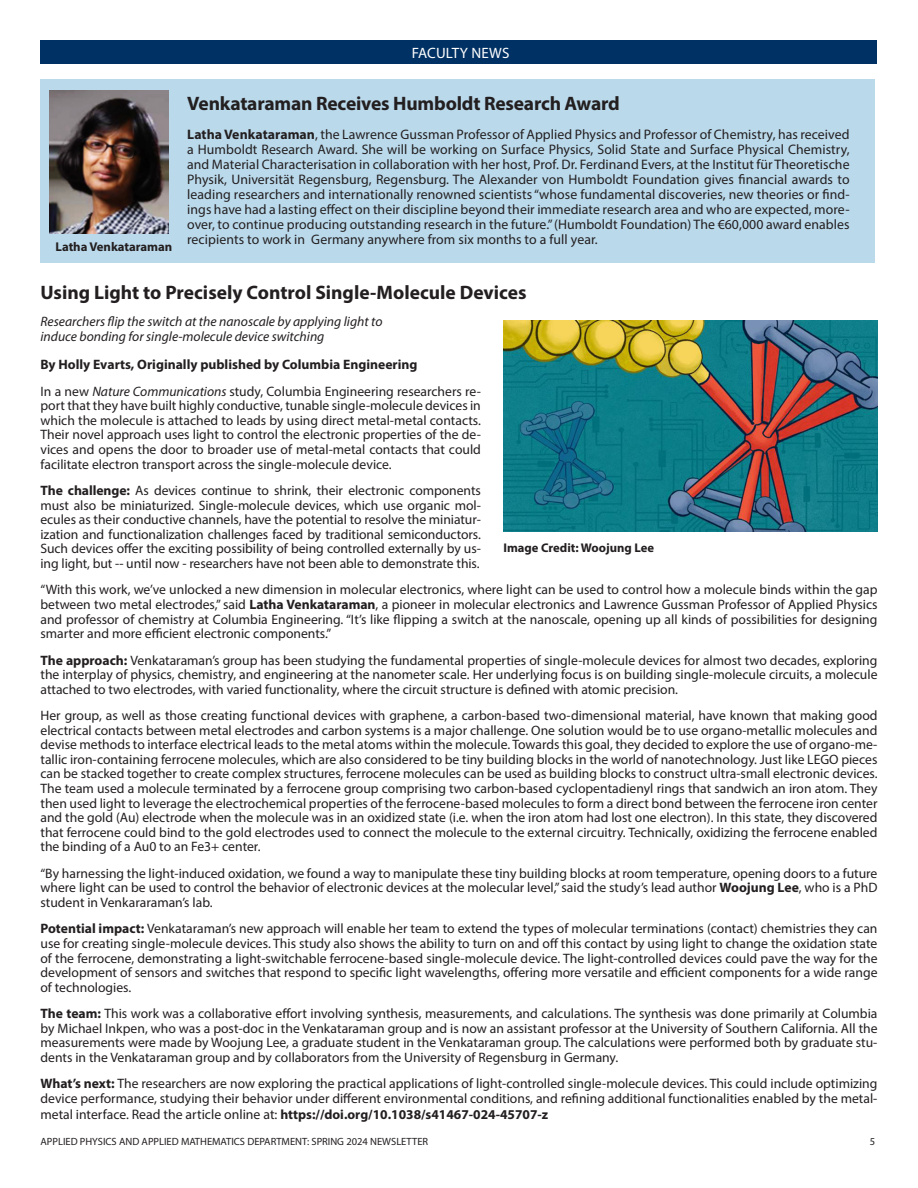
<style>
.page{position:relative;width:918px;height:1188px;background:#fff}
.page>*{position:absolute;margin:0;border:0;box-sizing:border-box;transform-origin:0 0}
.t1{font:700 19.5px "Myriad Pro";letter-spacing:-.01em;color:#231f20}
.t2{font:15px "Myriad Pro";letter-spacing:.01em;color:#fff}
.t3{font:13.8px/15px "Myriad Pro";letter-spacing:.005em;color:#231f20;text-align:justify}
.t4{font:13.65px/14.5px "Myriad Pro";color:#231f20;text-align:justify}
.t5{font:italic 13.65px "Myriad Pro";color:#231f20}
.t6{font:700 13.65px "Myriad Pro";color:#231f20}
.t7{font:700 13.5px "Myriad Pro";color:#231f20}
.t8{font:700 12.75px "Myriad Pro";letter-spacing:-.005em;color:#231f20}
.t9{font:700 12.6px "Myriad Pro";color:#231f20}
.t10{font:10.5px "Myriad Pro";color:#231f20}
.s1{font-weight:700}
.s2{font-style:italic}
.s3{font-weight:400;font-size:13.65px}
.s4{font-weight:400;font-size:13.8px}
</style>
<div class="page">
<div style="left:40px;top:40px;width:838px;height:24px;background:#003164"></div>
<div style="left:40px;top:79px;width:835px;height:183px;background:#bad9eb"></div>
<img style="left:503px;top:320px;width:374px;height:211px">
<img style="left:50px;top:91px;width:119px;height:142px">
<p class="t8" style="left:56px;top:238px;width:118px">Latha Venkataraman</p>
<p class="t2" style="left:412px;top:44px;width:99px">FACULTY NEWS</p>
<p class="t1" style="left:187px;top:90px;width:434px">Venkataraman Receives Humboldt Research Award</p>
<p class="t3" style="left:187px;top:127px;width:664px"><span class="s1">Latha Venkataraman</span>, the Lawrence Gussman Professor of Applied Physics and Professor of Chemistry, has received a Humboldt Research Award. She will be working on Surface Physics, Solid State and Surface Physical Chemistry, and Material Characterisation in collaboration with her host, Prof. Dr. Ferdinand Evers, at the Institut für Theoretische Physik, Universität Regensburg, Regensburg. The Alexander von Humboldt Foundation gives financial awards to leading researchers and internationally renowned scientists “whose fundamental discoveries, new theories or find&shy;ings have had a lasting effect on their discipline beyond their immediate research area and who are expected, more&shy;over, to continue producing outstanding research in the future.” (Humboldt Foundation) The €60,000 award enables recipients to work in Germany anywhere from six months to a full year.</p>
<p class="t1" style="left:40px;top:279px;width:488px">Using Light to Precisely Control Single-Molecule Devices</p>
<p class="t5" style="left:40px;top:313px;width:344px">Researchers flip the switch at the nanoscale by applying light to</p>
<p class="t5" style="left:40px;top:328px;width:285px">induce bonding for single-molecule device switching</p>
<p class="t6" style="left:40px;top:356px;width:378px">By Holly Evarts, Originally published by Columbia Engineering</p>
<p class="t4" style="left:40px;top:384px;width:442px">In a new <span class="s2">Nature Communications</span> study, Columbia Engineering researchers re&shy;port that they have built highly conductive, tunable single-molecule devices in which the molecule is attached to leads by using direct metal-metal contacts.<br>Their novel approach uses light to control the electronic properties of the de&shy;vices and opens the door to broader use of metal-metal contacts that could facilitate electron transport across the single-molecule device.</p>
<p class="t4" style="left:40px;top:483px;width:442px"><span class="s1">The challenge:</span> As devices continue to shrink, their electronic components must also be miniaturized. Single-molecule devices, which use organic mol&shy;ecules as their conductive channels, have the potential to resolve the miniatur&shy;ization and functionalization challenges faced by traditional semiconductors.<br>Such devices offer the exciting possibility of being controlled externally by us&shy;ing light, but -- until now - researchers have not been able to demonstrate this.</p>
<p class="t4" style="left:40px;top:582px;width:839px">“With this work, we’ve unlocked a new dimension in molecular electronics, where light can be used to control how a molecule binds within the gap between two metal electrodes,” said <span class="s1">Latha Venkataraman</span>, a pioneer in molecular electronics and Lawrence Gussman Professor of Applied Physics and professor of chemistry at Columbia Engineering. “It’s like flipping a switch at the nanoscale, opening up all kinds of possibilities for designing smarter and more efficient electronic components.”</p>
<p class="t4" style="left:40px;top:653px;width:839px"><span class="s1">The approach:</span> Venkataraman’s group has been studying the fundamental properties of single-molecule devices for almost two decades, exploring the interplay of physics, chemistry, and engineering at the nanometer scale. Her underlying focus is on building single-molecule circuits, a molecule attached to two electrodes, with varied functionality, where the circuit structure is defined with atomic precision.</p>
<p class="t4" style="left:40px;top:708px;width:839px">Her group, as well as those creating functional devices with graphene, a carbon-based two-dimensional material, have known that making good electrical contacts between metal electrodes and carbon systems is a major challenge. One solution would be to use organo-metallic molecules and devise methods to interface electrical leads to the metal atoms within the molecule. Towards this goal, they decided to explore the use of organo-me&shy;tallic iron-containing ferrocene molecules, which are also considered to be tiny building blocks in the world of nanotechnology. Just like LEGO pieces can be stacked together to create complex structures, ferrocene molecules can be used as building blocks to construct ultra-small electronic devices.<br>The team used a molecule terminated by a ferrocene group comprising two carbon-based cyclopentadienyl rings that sandwich an iron atom. They then used light to leverage the electrochemical properties of the ferrocene-based molecules to form a direct bond between the ferrocene iron center and the gold (Au) electrode when the molecule was in an oxidized state (i.e. when the iron atom had lost one electron). In this state, they discovered that ferrocene could bind to the gold electrodes used to connect the molecule to the external circuitry. Technically, oxidizing the ferrocene enabled the binding of a Au0 to an Fe3+ center.</p>
<p class="t4" style="left:40px;top:866px;width:839px">“By harnessing the light-induced oxidation, we found a way to manipulate these tiny building blocks at room temperature, opening doors to a future where light can be used to control the behavior of electronic devices at the molecular level,” said the study’s lead author <span class="s1">Woojung Lee</span>, who is a PhD student in Venkararaman’s lab.</p>
<p class="t4" style="left:40px;top:921px;width:839px"><span class="s1">Potential impact:</span> Venkataraman’s new approach will enable her team to extend the types of molecular terminations (contact) chemistries they can use for creating single-molecule devices. This study also shows the ability to turn on and off this contact by using light to change the oxidation state of the ferrocene, demonstrating a light-switchable ferrocene-based single-molecule device. The light-controlled devices could pave the way for the development of sensors and switches that respond to specific light wavelengths, offering more versatile and efficient components for a wide range of technologies.</p>
<p class="t4" style="left:40px;top:1006px;width:839px"><span class="s1">The team:</span> This work was a collaborative effort involving synthesis, measurements, and calculations. The synthesis was done primarily at Columbia by Michael Inkpen, who was a post-doc in the Venkataraman group and is now an assistant professor at the University of Southern California. All the measurements were made by Woojung Lee, a graduate student in the Venkataraman group. The calculations were performed both by graduate stu&shy;dents in the Venkataraman group and by collaborators from the University of Regensburg in Germany.</p>
<p class="t4" style="left:40px;top:1076px;width:839px"><span class="s1">What’s next:</span> The researchers are now exploring the practical applications of light-controlled single-molecule devices. This could include optimizing device performance, studying their behavior under different environmental conditions, and refining additional functionalities enabled by the metal-</p>
<p class="t7" style="left:40px;top:1105px;width:509px"><span class="s3">metal interface.</span> <span class="s4">Read the article online at:</span> https://doi.org/10.1038/s41467-024-45707-z</p>
<p class="t9" style="left:503px;top:540px;width:152px">Image Credit: Woojung Lee</p>
<p class="t10" style="left:40px;top:1135px;width:389px">APPLIED PHYSICS AND APPLIED MATHEMATICS DEPARTMENT: SPRING 2024 NEWSLETTER</p>
<p class="t10" style="left:870px;top:1135px;width:7px">5</p>
</div>
